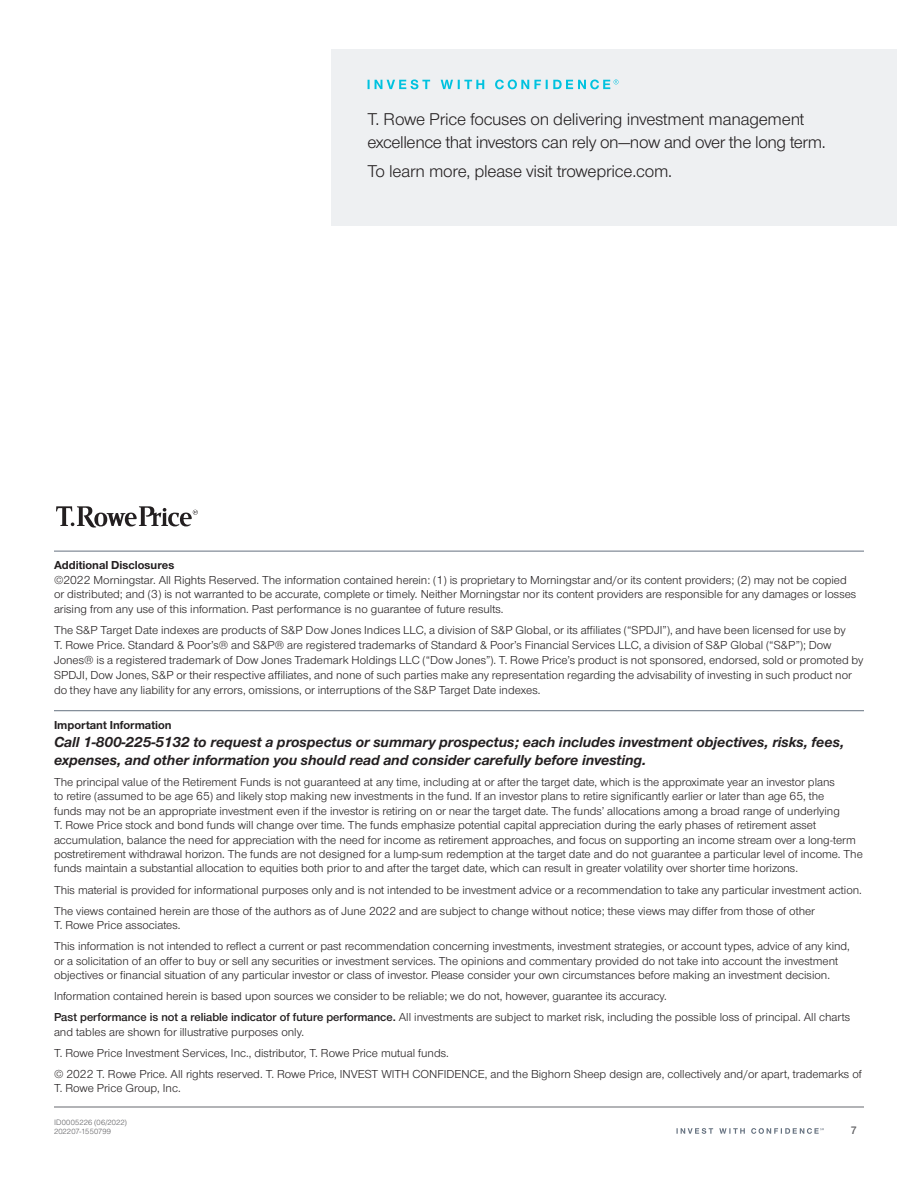
<style>
.page{position:relative;width:918px;height:1188px;background:#fff}
.page>*{position:absolute;margin:0;border:0;box-sizing:border-box;transform-origin:0 0}
.t1{font:17.7px/22.5px "Nimbus Sans Novus";letter-spacing:-.015em;color:#231f20}
.t2{font:italic 700 15px/18px "Nimbus Sans Novus";color:#231f20}
.t3{font:12px/14.4px "Nimbus Sans Novus";color:#231f20}
.t4{font:700 12px "Nimbus Sans Novus";color:#231f20}
.t5{font:600 11.25px "Nimbus Sans Novus";color:#5f5f62}
.t6{font:300 7.5px/9px "Helvetica LT Std";letter-spacing:.025em;color:#5f5f62}
.s1{font-weight:600}
</style>
<div class="page">
<hr style="left:54px;top:1107px;width:810px;height:1px;background:#67696f">
<svg style="left:677px;top:1128px;width:147px;height:6px"></svg>
<hr style="left:54px;top:551px;width:810px;height:1px;background:#65717f">
<hr style="left:54px;top:710px;width:810px;height:1px;background:#65717f">
<svg style="left:56px;top:506px;width:142px;height:22px"></svg>
<div style="left:331px;top:49px;width:565px;height:176px;background:#eef0f2"></div>
<svg style="left:368px;top:79px;width:251px;height:10px"></svg>
<h1 class="t1" style="left:367px;top:108px;width:460px">T. Rowe Price focuses on delivering investment management excellence that investors can rely on—now and over the long term.</h1>
<h1 class="t1" style="left:367px;top:159px;width:306px">To learn more, please visit troweprice.com.</h1>
<p class="t4" style="left:54px;top:557px;width:122px">Additional Disclosures</p>
<p class="t3" style="left:54px;top:572px;width:804px">©2022 Morningstar. All Rights Reserved. The information contained herein: (1) is proprietary to Morningstar and/or its content providers; (2) may not be copied or distributed; and (3) is not warranted to be accurate, complete or timely. Neither Morningstar nor its content providers are responsible for any damages or losses arising from any use of this information. Past performance is no guarantee of future results.</p>
<p class="t3" style="left:54px;top:622px;width:811px;line-height:15px">The S&amp;P Target Date indexes are products of S&amp;P Dow Jones Indices LLC, a division of S&amp;P Global, or its affiliates (“SPDJI”), and have been licensed for use by<br>T. Rowe Price. Standard &amp; Poor’s® and S&amp;P® are registered trademarks of Standard &amp; Poor’s Financial Services LLC, a division of S&amp;P Global (“S&amp;P”); Dow Jones® is a registered trademark of Dow Jones Trademark Holdings LLC (“Dow Jones”). T. Rowe Price’s product is not sponsored, endorsed, sold or promoted by SPDJI, Dow Jones, S&amp;P or their respective affiliates, and none of such parties make any representation regarding the advisability of investing in such product nor do they have any liability for any errors, omissions, or interruptions of the S&amp;P Target Date indexes.</p>
<p class="t4" style="left:54px;top:717px;width:119px">Important Information</p>
<p class="t2" style="left:54px;top:732px;width:792px">Call 1‑800‑225‑5132 to request a prospectus or summary prospectus; each includes investment objectives, risks, fees, expenses, and other information you should read and consider carefully before investing.</p>
<p class="t3" style="left:54px;top:774px;width:810px">The principal value of the Retirement Funds is not guaranteed at any time, including at or after the target date, which is the approximate year an investor plans<br>to retire (assumed to be age 65) and likely stop making new investments in the fund. If an investor plans to retire significantly earlier or later than age 65, the<br>funds may not be an appropriate investment even if the investor is retiring on or near the target date. The funds’ allocations among a broad range of underlying<br>T. Rowe Price stock and bond funds will change over time. The funds emphasize potential capital appreciation during the early phases of retirement asset accumulation, balance the need for appreciation with the need for income as retirement approaches, and focus on supporting an income stream over a long‑term postretirement withdrawal horizon. The funds are not designed for a lump‑sum redemption at the target date and do not guarantee a particular level of income. The funds maintain a substantial allocation to equities both prior to and after the target date, which can result in greater volatility over shorter time horizons.</p>
<p class="t3" style="left:54px;top:879px;width:809px;line-height:21.1px">This material is provided for informational purposes only and is not intended to be investment advice or a recommendation to take any particular investment action.<br>The views contained herein are those of the authors as of June 2022 and are subject to change without notice; these views may differ from those of other</p>
<p class="t3" style="left:54px;top:914px;width:797px;line-height:21.1px">T. Rowe Price associates.<br>This information is not intended to reflect a current or past recommendation concerning investments, investment strategies, or account types, advice of any kind,</p>
<p class="t3" style="left:54px;top:953px;width:786px">or a solicitation of an offer to buy or sell any securities or investment services. The opinions and commentary provided do not take into account the investment objectives or financial situation of any particular investor or class of investor. Please consider your own circumstances before making an investment decision.</p>
<p class="t3" style="left:54px;top:985px;width:798px;line-height:21.1px">Information contained herein is based upon sources we consider to be reliable; we do not, however, guarantee its accuracy.<br><span class="s1">Past performance is not a reliable indicator of future performance.</span> All investments are subject to market risk, including the possible loss of principal. All charts</p>
<p class="t3" style="left:54px;top:1021px;width:809px;line-height:21.1px">and tables are shown for illustrative purposes only.<br>T. Rowe Price Investment Services, Inc., distributor, T. Rowe Price mutual funds.<br>© 2022 T. Rowe Price. All rights reserved. T. Rowe Price, INVEST WITH CONFIDENCE, and the Bighorn Sheep design are, collectively and/or apart, trademarks of</p>
<p class="t3" style="left:54px;top:1081px;width:128px">T. Rowe Price Group, Inc.</p>
<p class="t6" style="left:54px;top:1117px;width:75px">ID0005226 (06/2022)<br>202207‑1550799</p>
<p class="t5" style="left:851px;top:1123px;width:7px">7</p>
</div>
